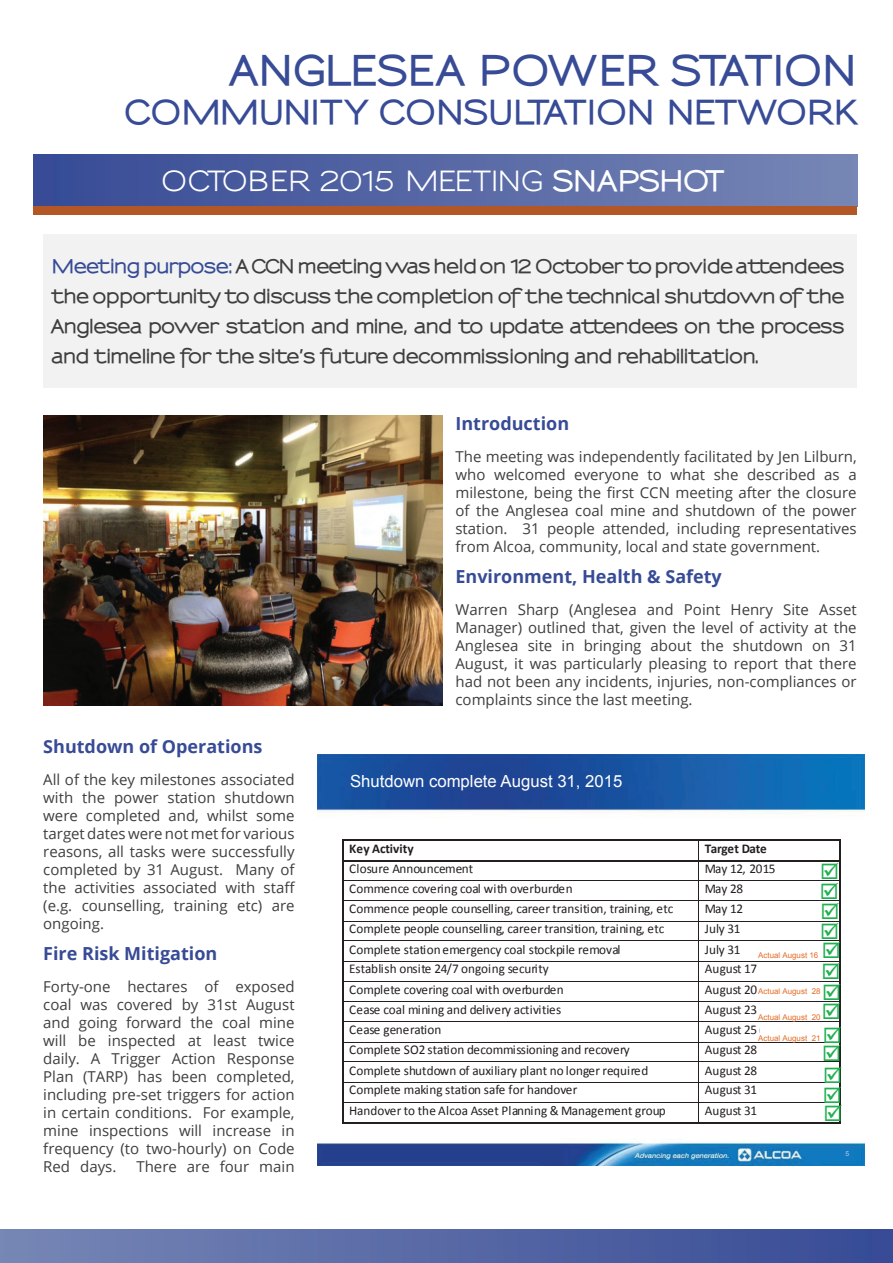
<style>
.page{position:relative;width:893px;height:1263px;background:#fff}
.page>*{position:absolute;margin:0;border:0;box-sizing:border-box;transform-origin:0 0}
.t1{font:800 39px "Sansumi";letter-spacing:.005em;color:#374b96}
.t2{font:800 31.5px "Sansumi";letter-spacing:-.005em;color:#374b96}
.t3{font:700 27px "Sansumi";letter-spacing:-.06em;color:#fff}
.t4{font:21.3px/20px "Wingdings";color:#1fb04f;text-align:justify}
.t5{font:800 18px/30px "Sansumi";color:#3e3e3f;text-align:justify}
.t6{font:700 18px "Open Sans";color:#374b96}
.t7{font:16.65px "Arial";color:#fff}
.t8{font:15px/18px "Open Sans";color:#3e3e3f;text-align:justify}
.t9{font:13.35px "Calibri";color:#231f20}
.t10{font:700 13.35px "Calibri";letter-spacing:-.015em;color:#231f20}
.t11{font:13.35px "Calibri";letter-spacing:-.04em;color:#231f20}
.t12{font:7.95px "Arial";color:#e56c25}
.t13{font:6.9px "Arial";color:#b8cce4}
.s1{font-weight:800}
.s2{color:#374b96}
</style>
<div class="page">
<div style="left:43px;top:234px;width:814px;height:154px;background:#f1f2f1"></div>
<div style="left:0;top:1229px;width:893px;height:33px;background:linear-gradient(to right,#7786b5,#374b96)"></div>
<svg style="left:34px;top:155px;width:823px;height:60px;background:#646592"></svg>
<img style="left:43px;top:416px;width:400px;height:289px">
<img style="left:317px;top:755px;width:547px;height:410px">
<hr style="left:344px;top:839px;width:354px;height:2px;background:#231f20">
<hr style="left:699px;top:839px;width:140px;height:2px;background:#231f20">
<hr style="left:344px;top:860px;width:354px;height:2px;background:#231f20">
<hr style="left:699px;top:860px;width:140px;height:2px;background:#231f20">
<svg style="left:342px;top:839px;width:2px;height:41px"></svg>
<hr style="left:344px;top:879px;width:354px;height:1px;background:#231f20">
<hr style="left:699px;top:879px;width:140px;height:1px;background:#231f20">
<svg style="left:839px;top:839px;width:2px;height:41px"></svg>
<hr style="left:342px;top:880px;width:2px;height:20px;background:#231f20">
<hr style="left:839px;top:880px;width:2px;height:20px;background:#231f20">
<hr style="left:344px;top:900px;width:354px;height:1px;background:#231f20">
<hr style="left:699px;top:900px;width:140px;height:1px;background:#231f20">
<hr style="left:344px;top:920px;width:354px;height:1px;background:#231f20">
<hr style="left:699px;top:920px;width:140px;height:1px;background:#231f20">
<svg style="left:342px;top:900px;width:2px;height:41px"></svg>
<hr style="left:344px;top:940px;width:354px;height:1px;background:#231f20">
<hr style="left:699px;top:940px;width:140px;height:1px;background:#231f20">
<hr style="left:342px;top:941px;width:2px;height:20px;background:#231f20">
<hr style="left:344px;top:961px;width:354px;height:1px;background:#231f20">
<hr style="left:699px;top:961px;width:140px;height:1px;background:#231f20">
<hr style="left:342px;top:961px;width:2px;height:20px;background:#231f20">
<hr style="left:344px;top:981px;width:354px;height:1px;background:#231f20">
<hr style="left:699px;top:981px;width:140px;height:1px;background:#231f20">
<hr style="left:344px;top:1001px;width:354px;height:1px;background:#231f20">
<hr style="left:699px;top:1001px;width:140px;height:1px;background:#231f20">
<svg style="left:342px;top:981px;width:2px;height:41px"></svg>
<hr style="left:344px;top:1021px;width:354px;height:1px;background:#231f20">
<hr style="left:699px;top:1021px;width:140px;height:1px;background:#231f20">
<hr style="left:342px;top:1022px;width:2px;height:20px;background:#231f20">
<hr style="left:344px;top:1042px;width:354px;height:1px;background:#231f20">
<hr style="left:699px;top:1042px;width:140px;height:1px;background:#231f20">
<svg style="left:342px;top:1042px;width:2px;height:20px"></svg>
<hr style="left:344px;top:1061px;width:354px;height:1px;background:#231f20">
<hr style="left:699px;top:1061px;width:140px;height:1px;background:#231f20">
<hr style="left:342px;top:1062px;width:2px;height:20px;background:#231f20">
<hr style="left:344px;top:1082px;width:354px;height:1px;background:#231f20">
<hr style="left:699px;top:1082px;width:140px;height:1px;background:#231f20">
<hr style="left:344px;top:1102px;width:354px;height:1px;background:#231f20">
<hr style="left:699px;top:1102px;width:140px;height:1px;background:#231f20">
<svg style="left:342px;top:1082px;width:2px;height:42px"></svg>
<hr style="left:344px;top:1122px;width:354px;height:2px;background:#231f20">
<svg style="left:698px;top:839px;width:1px;height:285px"></svg>
<hr style="left:699px;top:1122px;width:140px;height:2px;background:#231f20">
<div style="left:760px;top:1025px;width:60px;height:12px;background:#fff"></div>
<svg style="left:823px;top:900px;width:19px;height:224px"></svg>
<h1 class="t1" style="left:230px;top:48px;width:589px">An glesea Power Station</h1>
<h2 class="t2" style="left:124px;top:93px;width:63px">Comm</h2>
<h2 class="t2" style="left:258px;top:93px;width:176px">unity Cons</h2>
<h2 class="t2" style="left:488px;top:93px;width:137px">ultation</h2>
<h2 class="t2" style="left:666px;top:93px;width:192px">Netwo rk</h2>
<h3 class="t3" style="left:162px;top:166px;width:564px">OCTOBER 2015 MEETING <span class="s1">SNAPSHOT</span></h3>
<p class="t5" style="left:51px;top:252px;width:794px"><span class="s2">Meeting purpose:</span> A CCN meeting was held on 12 October to provide attendees the opportunity to discuss the completion of the technical shutdown of the Anglesea power station and mine, and to update attendees on the process and timeline for the site’s future decommissioning and rehabilitation.</p>
<p class="t6" style="left:43px;top:734px;width:221px">Shutdown of Operations</p>
<p class="t8" style="left:43px;top:770px;width:253px">All of the key milestones associated with the power station shutdown were completed and, whilst some target dates were not met for various reasons, all tasks were successfully completed by 31 August. Many of the activities associated with staff (e.g. counselling, training etc) are ongoing.</p>
<p class="t6" style="left:43px;top:941px;width:176px">Fire Risk Mitigation</p>
<p class="t8" style="left:43px;top:977px;width:253px">Forty-one hectares of exposed coal was covered by 31st August and going forward the coal mine will be inspected at least twice daily. A Trigger Action Response Plan (TARP) has been completed, including pre-set triggers for action in certain conditions. For example, mine inspections will increase in frequency (to two-hourly) on Code Red days.</p>
<p class="t8" style="left:136px;top:1157px;width:160px">There are four main</p>
<p class="t6" style="left:455px;top:411px;width:115px">Introduction</p>
<p class="t8" style="left:455px;top:447px;width:403px">The meeting was independently facilitated by Jen Lilburn, who welcomed everyone to what she described as a milestone, being the first CCN meeting after the closure of the Anglesea coal mine and shutdown of the power station. 31 people attended, including representatives from Alcoa, community, local and state government.</p>
<p class="t6" style="left:455px;top:564px;width:268px">Environment, Health &amp; Safety</p>
<p class="t8" style="left:455px;top:600px;width:403px">Warren Sharp (Anglesea and Point Henry Site Asset Manager) outlined that, given the level of activity at the Anglesea site in bringing about the shutdown on 31<br>August, it was particularly pleasing to report that there had not been any incidents, injuries, non-compliances or complaints since the last meeting.</p>
<p class="t7" style="left:350px;top:770px;width:274px">Shutdown complete August 31, 2015</p>
<p class="t10" style="left:349px;top:840px;width:66px">Key Activity</p>
<p class="t10" style="left:705px;top:840px;width:64px">Target Date</p>
<p class="t9" style="left:349px;top:860px;width:126px">Closure Announcement</p>
<p class="t11" style="left:705px;top:860px;width:72px">May 12, 2015</p>
<p class="t9" style="left:349px;top:880px;width:225px">Commence covering coal with overburden</p>
<p class="t9" style="left:705px;top:880px;width:40px">May 28</p>
<p class="t9" style="left:349px;top:900px;width:326px">Commence people counselling, career transition, training, etc</p>
<p class="t9" style="left:705px;top:900px;width:40px">May 12</p>
<p class="t9" style="left:349px;top:920px;width:317px">Complete people counselling, career transition, training, etc</p>
<p class="t9" style="left:705px;top:920px;width:37px">July 31</p>
<p class="t9" style="left:349px;top:941px;width:273px">Complete station emergency coal stockpile removal</p>
<p class="t9" style="left:705px;top:941px;width:37px">July 31</p>
<p class="t9" style="left:349px;top:960px;width:201px">Establish onsite 24/7 ongoing security</p>
<p class="t9" style="left:705px;top:960px;width:54px">August 17</p>
<p class="t9" style="left:349px;top:981px;width:216px">Complete covering coal with overburden</p>
<p class="t9" style="left:705px;top:981px;width:54px">August 20</p>
<p class="t9" style="left:349px;top:1001px;width:213px">Cease coal mining and delivery activities</p>
<p class="t9" style="left:705px;top:1001px;width:54px">August 23</p>
<p class="t9" style="left:349px;top:1021px;width:94px">Cease generation</p>
<p class="t9" style="left:705px;top:1021px;width:111px">August 25 (estimate)</p>
<p class="t9" style="left:349px;top:1041px;width:282px">Complete SO2 station decommissioning and recovery</p>
<p class="t9" style="left:705px;top:1041px;width:54px">August 28</p>
<p class="t9" style="left:349px;top:1062px;width:300px">Complete shutdown of auxiliary plant no longer required</p>
<p class="t9" style="left:705px;top:1062px;width:54px">August 28</p>
<p class="t9" style="left:349px;top:1081px;width:230px">Complete making station safe for handover</p>
<p class="t9" style="left:705px;top:1081px;width:54px">August 31</p>
<p class="t9" style="left:349px;top:1102px;width:318px">Handover to the Alcoa Asset Planning &amp; Management group</p>
<p class="t9" style="left:705px;top:1102px;width:54px">August 31</p>
<h3 class="t4" style="left:820px;top:862px;width:21px">☑ ☑ ☑ ☑</h3>
<p class="t12" style="left:758px;top:949px;width:62px">Actual August 16</p>
<p class="t12" style="left:758px;top:986px;width:64px">Actual August 28</p>
<p class="t12" style="left:758px;top:1012px;width:64px">Actual August 20</p>
<p class="t12" style="left:758px;top:1033px;width:64px">Actual August 21</p>
<p class="t13" style="left:846px;top:1149px;width:5px">5</p>
</div>
